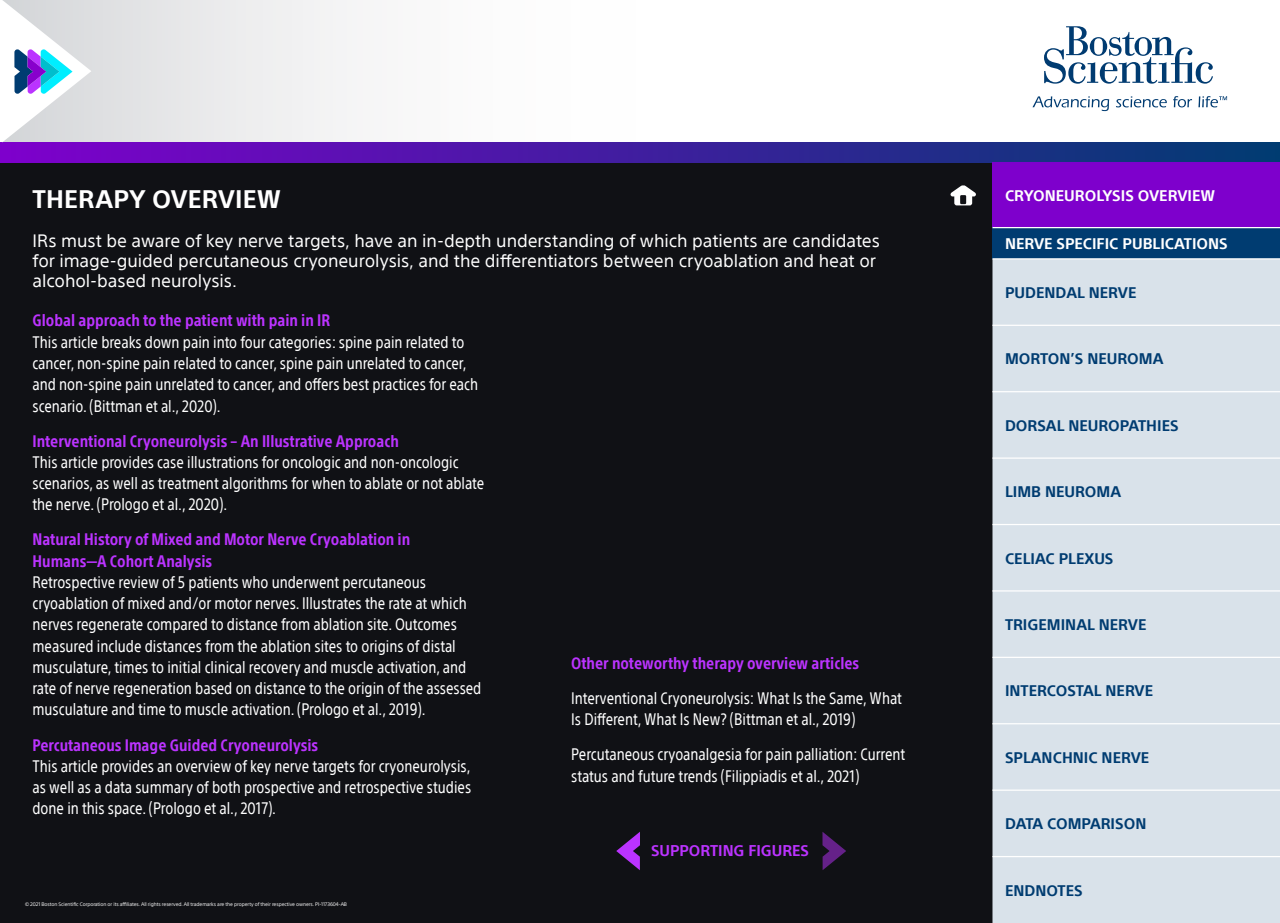
<style>
.page{position:relative;width:1280px;height:923px;background:#fff}
.page>*{position:absolute;margin:0;border:0;box-sizing:border-box;transform-origin:0 0}
.t1{font:700 24.75px "SST";letter-spacing:.01em;color:#fff}
.t2{font:17.5px/20px "SST";letter-spacing:-.005em;color:#fff}
.t3{font:condensed 16.25px/21.2px "SST";color:#fff}
.t4{font:700 condensed 16.25px/21.2px "SST";color:#b3f}
.t5{font:700 15.12px "SST";color:#b3f}
.t6{font:700 15px "SST";color:#003c71}
.t7{font:700 15px "SST";color:#fff}
.t8{font:5.12px "SST";letter-spacing:-.02em;color:#f8f8f8}
</style>
<div class="page">
<svg style="left:91px;top:0;width:256px;height:142px"></svg>
<div style="left:0;top:154px;width:1008px;height:768px;background:#101115"></div>
<div style="left:0;top:143px;width:1280px;height:19px;background:linear-gradient(to right,#7e00cc,#003c71)"></div>
<svg style="left:2px;top:0;width:89px;height:142px"></svg>
<svg style="left:1044px;top:26px;width:169px;height:58px"></svg>
<svg style="left:1033px;top:96px;width:76px;height:15px"></svg>
<svg style="left:1116px;top:96px;width:51px;height:11px"></svg>
<svg style="left:1173px;top:96px;width:19px;height:11px"></svg>
<svg style="left:1198px;top:96px;width:29px;height:11px"></svg>
<svg style="left:823px;top:832px;width:23px;height:38px"></svg>
<svg style="left:616px;top:831px;width:24px;height:39px"></svg>
<svg style="left:951px;top:185px;width:25px;height:20px"></svg>
<div style="left:992px;top:162px;width:288px;height:66px;background:#7e00cc"></div>
<div style="left:992px;top:228px;width:288px;height:31px;background:#003c71"></div>
<div style="left:992px;top:259px;width:288px;height:663px;background:#d9e2ea"></div>
<hr style="left:992px;top:227px;width:288px;height:1px;background:#fff">
<hr style="left:992px;top:258px;width:288px;height:1px;background:#fff">
<hr style="left:992px;top:325px;width:288px;height:1px;background:#fff">
<hr style="left:992px;top:391px;width:288px;height:1px;background:#fff">
<hr style="left:992px;top:457px;width:288px;height:1px;background:#fff">
<hr style="left:992px;top:524px;width:288px;height:1px;background:#fff">
<hr style="left:992px;top:590px;width:288px;height:1px;background:#fff">
<hr style="left:992px;top:656px;width:288px;height:2px;background:#fff">
<hr style="left:992px;top:723px;width:288px;height:1px;background:#fff">
<hr style="left:992px;top:789px;width:288px;height:1px;background:#fff">
<hr style="left:992px;top:856px;width:288px;height:1px;background:#fff">
<h1 class="t1" style="left:32px;top:184px;width:250px">THERAPY OVERVIEW</h1>
<p class="t2" style="left:32px;top:231px;width:849px">IRs must be aware of key nerve targets, have an in-depth understanding of which patients are candidates for image-guided percutaneous cryoneurolysis, and the differentiators between cryoablation and heat or alcohol-based neurolysis.</p>
<p class="t4" style="left:32px;top:310px;width:299px">Global approach to the patient with pain in IR</p>
<p class="t3" style="left:32px;top:331px;width:447px">This article breaks down pain into four categories: spine pain related to cancer, non-spine pain related to cancer, spine pain unrelated to cancer, and non-spine pain unrelated to cancer, and offers best practices for each scenario. (Bittman et al., 2020).</p>
<p class="t4" style="left:32px;top:430px;width:368px">Interventional Cryoneurolysis – An Illustrative Approach</p>
<p class="t3" style="left:32px;top:451px;width:453px">This article provides case illustrations for oncologic and non-oncologic scenarios, as well as treatment algorithms for when to ablate or not ablate the nerve. (Prologo et al., 2020).</p>
<p class="t4" style="left:32px;top:528px;width:379px">Natural History of Mixed and Motor Nerve Cryoablation in<br>Humans—A Cohort Analysis</p>
<p class="t3" style="left:32px;top:571px;width:450px">Retrospective review of 5 patients who underwent percutaneous cryoablation of mixed and/or motor nerves. Illustrates the rate at which nerves regenerate compared to distance from ablation site. Outcomes measured include distances from the ablation sites to origins of distal musculature, times to initial clinical recovery and muscle activation, and rate of nerve regeneration based on distance to the origin of the assessed musculature and time to muscle activation. (Prologo et al., 2019).</p>
<p class="t4" style="left:32px;top:734px;width:287px">Percutaneous Image Guided Cryoneurolysis</p>
<p class="t3" style="left:32px;top:755px;width:440px;text-align:justify">This article provides an overview of key nerve targets for cryoneurolysis, as well as a data summary of both prospective and retrospective studies done in this space. (Prologo et al., 2017).</p>
<p class="t8" style="left:25px;top:901px;width:324px">© 2021 Boston Scientific Corporation or its affiliates. All rights reserved. All trademarks are the property of their respective owners. PI-1173604-AB</p>
<p class="t4" style="left:571px;top:652px;width:290px">Other noteworthy therapy overview articles</p>
<p class="t3" style="left:571px;top:687px;width:332px">Interventional Cryoneurolysis: What Is the Same, What<br>Is Different, What Is New? (Bittman et al., 2019)</p>
<p class="t3" style="left:571px;top:743px;width:336px">Percutaneous cryoanalgesia for pain palliation: Current status and future trends (Filippiadis et al., 2021)</p>
<p class="t5" style="left:651px;top:841px;width:159px">SUPPORTING FIGURES</p>
<p class="t7" style="left:1005px;top:187px;width:212px">CRYONEUROLYSIS OVERVIEW</p>
<p class="t7" style="left:1005px;top:235px;width:224px">NERVE SPECIFIC PUBLICATIONS</p>
<p class="t6" style="left:1005px;top:283px;width:133px">PUDENDAL NERVE</p>
<p class="t6" style="left:1005px;top:350px;width:160px">MORTON’S NEUROMA</p>
<p class="t6" style="left:1005px;top:416px;width:175px">DORSAL NEUROPATHIES</p>
<p class="t6" style="left:1005px;top:483px;width:118px">LIMB NEUROMA</p>
<p class="t6" style="left:1005px;top:549px;width:110px">CELIAC PLEXUS</p>
<p class="t6" style="left:1005px;top:615px;width:143px">TRIGEMINAL NERVE</p>
<p class="t6" style="left:1005px;top:682px;width:150px">INTERCOSTAL NERVE</p>
<p class="t6" style="left:1005px;top:748px;width:146px">SPLANCHNIC NERVE</p>
<p class="t6" style="left:1005px;top:814px;width:143px">DATA COMPARISON</p>
<p class="t6" style="left:1005px;top:881px;width:79px">ENDNOTES</p>
</div>
